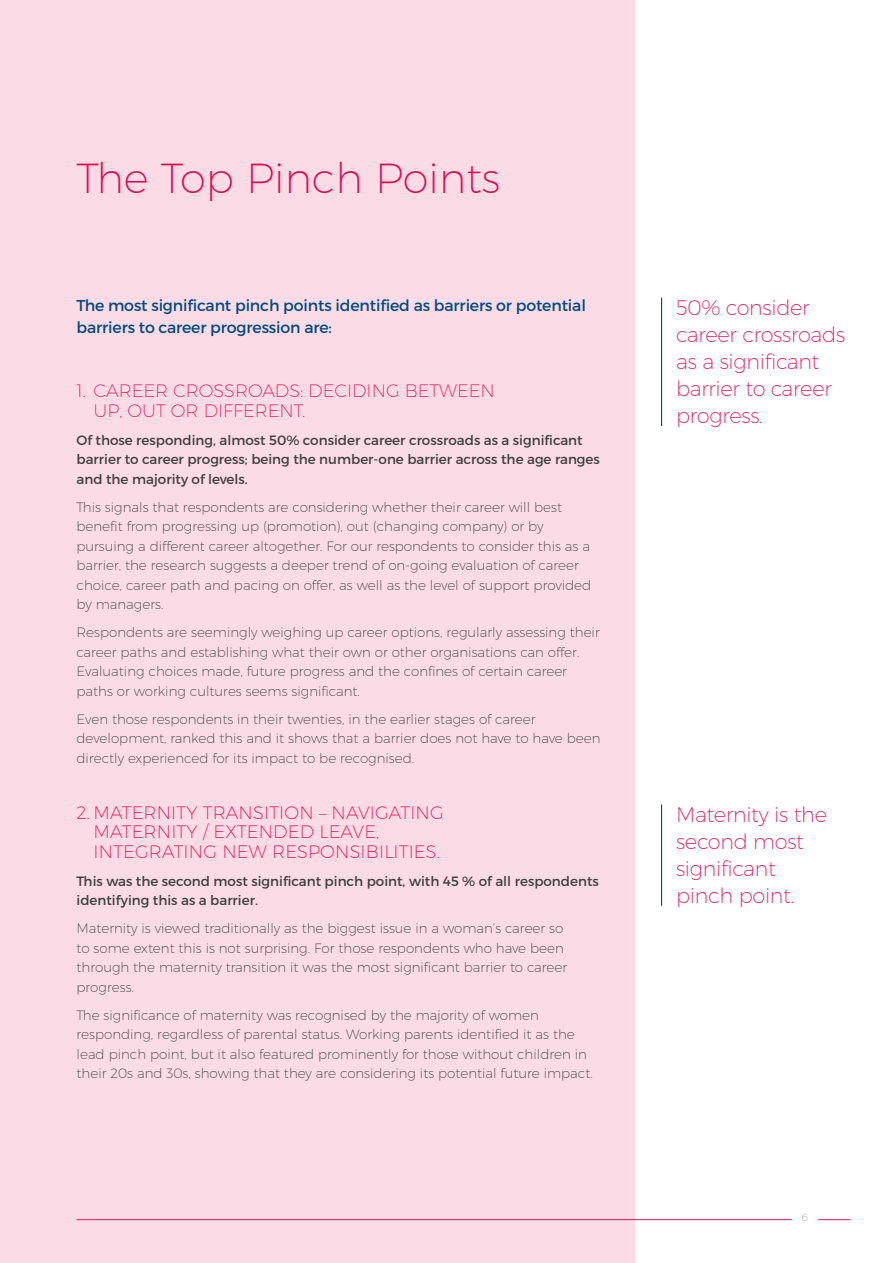
<style>
.page{position:relative;width:893px;height:1263px;background:#fff}
.page>*{position:absolute;margin:0;border:0;box-sizing:border-box;transform-origin:0 0}
.t1{font:200 42px "Montserrat";color:#df0951}
.t2{font:200 21px/27px "Montserrat";letter-spacing:-.015em;color:#e6175a}
.t3{font:200 18px/19.5px "Montserrat";letter-spacing:.01em;color:#e90951}
.t4{font:200 18px/19.5px "Montserrat";color:#e6175a}
.t5{font:15.75px/22.5px "Montserrat";letter-spacing:-.01em;color:#004a7f}
.t6{font:200 13.5px/19.5px "Montserrat";color:#3e3e3f}
.t7{font:13.5px/19.5px "Montserrat";color:#3e3e3f}
.t8{font:200 10.5px "Montserrat";color:#a39d9b}
</style>
<div class="page">
<div style="left:0;top:0;width:634px;height:1263px;background:#fbdce6"></div>
<hr style="left:77px;top:1219px;width:715px;height:1px;background:#e6175a">
<hr style="left:818px;top:1219px;width:33px;height:1px;background:#e6175a">
<hr style="left:661px;top:298px;width:1px;height:128px;background:#004a7f">
<hr style="left:661px;top:804px;width:1px;height:102px;background:#004a7f">
<h1 class="t1" style="left:77px;top:159px;width:425px">The Top Pinch Points</h1>
<p class="t5" style="left:77px;top:295px;width:511px">The most significant pinch points identified as barriers or potential barriers to career progression are:</p>
<h3 class="t4" style="left:94px;top:382px;width:403px;text-indent:-17px">1. CAREER CROSSROADS: DECIDING BETWEEN<br>UP, OUT OR DIFFERENT.</h3>
<p class="t7" style="left:77px;top:431px;width:525px">Of those responding, almost 50% consider career crossroads as a significant barrier to career progress; being the number-one barrier across the age ranges and the majority of levels.</p>
<p class="t6" style="left:77px;top:498px;width:516px">This signals that respondents are considering whether their career will best benefit from progressing up (promotion), out (changing company) or by pursuing a different career altogether. For our respondents to consider this as a barrier, the research suggests a deeper trend of on-going evaluation of career choice, career path and pacing on offer, as well as the level of support provided by managers.</p>
<p class="t6" style="left:77px;top:623px;width:525px">Respondents are seemingly weighing up career options, regularly assessing their career paths and establishing what their own or other organisations can offer.<br>Evaluating choices made, future progress and the confines of certain career paths or working cultures seems significant.</p>
<p class="t6" style="left:77px;top:710px;width:525px">Even those respondents in their twenties, in the earlier stages of career development, ranked this and it shows that a barrier does not have to have been directly experienced for its impact to be recognised.</p>
<h3 class="t3" style="left:94px;top:803px;width:352px;text-indent:-17px">2. MATERNITY TRANSITION – NAVIGATING<br>MATERNITY / EXTENDED LEAVE,<br>INTEGRATING NEW RESPONSIBILITIES.</h3>
<p class="t7" style="left:77px;top:872px;width:524px">This was the second most significant pinch point, with 45 % of all respondents identifying this as a barrier.</p>
<p class="t6" style="left:77px;top:919px;width:492px">Maternity is viewed traditionally as the biggest issue in a woman’s career so to some extent this is not surprising. For those respondents who have been through the maternity transition it was the most significant barrier to career progress.</p>
<p class="t6" style="left:77px;top:1006px;width:518px">The significance of maternity was recognised by the majority of women responding, regardless of parental status. Working parents identified it as the lead pinch point, but it also featured prominently for those without children in their 20s and 30s, showing that they are considering its potential future impact.</p>
<h2 class="t2" style="left:676px;top:295px;width:171px">50% consider career crossroads as a significant barrier to career progress.</h2>
<h2 class="t2" style="left:676px;top:802px;width:152px">Maternity is the second most significant pinch point.</h2>
<p class="t8" style="left:802px;top:1212px;width:8px">6</p>
</div>
